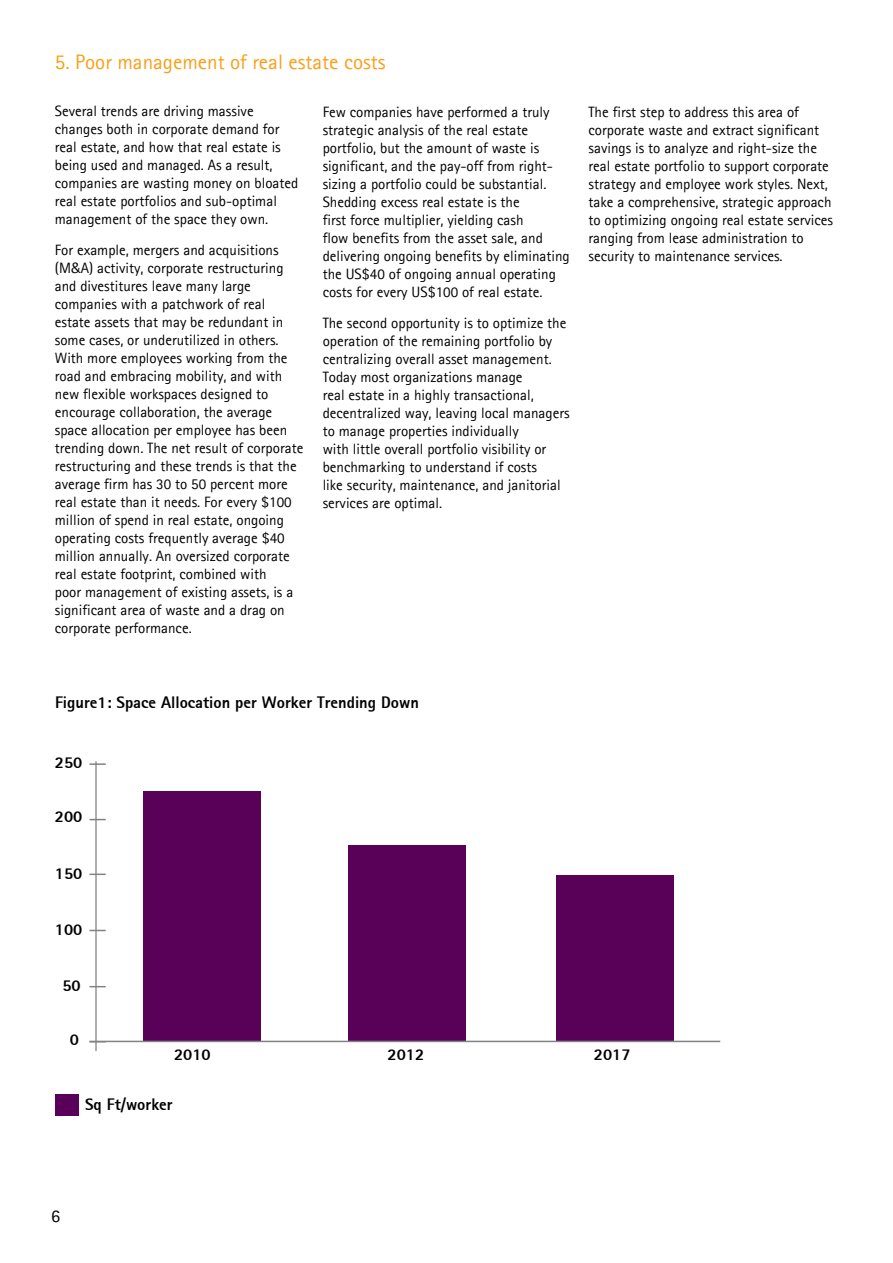
<style>
.page{position:relative;width:893px;height:1263px;background:#fff}
.page>*{position:absolute;margin:0;border:0;box-sizing:border-box;transform-origin:0 0}
.t1{font:21px "Agfa Rotis Sans Serif";color:#f9a01b}
.t2{font:18px "Agfa Rotis Sans Serif";color:#000}
.t3{font:16.5px "Agfa Rotis Sans Serif Ex Bd";color:#000}
.t4{font:15px/18px "Agfa Rotis Sans Serif";color:#000}
</style>
<div class="page">
<div style="left:144px;top:791px;width:117px;height:251px;background:#590058"></div>
<div style="left:349px;top:845px;width:117px;height:197px;background:#590058"></div>
<div style="left:556px;top:875px;width:117px;height:167px;background:#590058"></div>
<hr style="left:95px;top:761px;width:2px;height:290px;background:#939598">
<hr style="left:90px;top:1041px;width:630px;height:1px;background:#808285">
<svg style="left:90px;top:819px;width:16px;height:1px"></svg>
<svg style="left:90px;top:763px;width:16px;height:2px"></svg>
<svg style="left:90px;top:873px;width:16px;height:2px"></svg>
<svg style="left:90px;top:930px;width:16px;height:1px"></svg>
<svg style="left:90px;top:986px;width:16px;height:1px"></svg>
<div style="left:55px;top:1094px;width:24px;height:21px;background:#590058"></div>
<h1 class="t1" style="left:55px;top:50px;width:332px">5. Poor management of real estate costs</h1>
<p class="t4" style="left:55px;top:102px;width:245px">Several trends are driving massive changes both in corporate demand for real estate, and how that real estate is being used and managed. As a result, companies are wasting money on bloated real estate portfolios and sub-optimal management of the space they own.</p>
<p class="t4" style="left:55px;top:241px;width:250px">For example, mergers and acquisitions (M&amp;A) activity, corporate restructuring and divestitures leave many large companies with a patchwork of real estate assets that may be redundant in some cases, or underutilized in others.<br>With more employees working from the road and embracing mobility, and with new flexible workspaces designed to encourage collaboration, the average space allocation per employee has been trending down. The net result of corporate restructuring and these trends is that the average firm has 30 to 50 percent more real estate than it needs. For every $100 million of spend in real estate, ongoing operating costs frequently average $40 million annually. An oversized corporate real estate footprint, combined with<br>poor management of existing assets, is a significant area of waste and a drag on corporate performance.</p>
<p class="t4" style="left:323px;top:102px;width:249px">Few companies have performed a truly strategic analysis of the real estate portfolio, but the amount of waste is significant, and the pay-off from right&shy;sizing a portfolio could be substantial.<br>Shedding excess real estate is the<br>first force multiplier, yielding cash<br>flow benefits from the asset sale, and delivering ongoing benefits by eliminating the US$40 of ongoing annual operating costs for every US$100 of real estate.</p>
<p class="t4" style="left:323px;top:314px;width:248px">The second opportunity is to optimize the operation of the remaining portfolio by centralizing overall asset management.<br>Today most organizations manage<br>real estate in a highly transactional, decentralized way, leaving local managers to manage properties individually<br>with little overall portfolio visibility or benchmarking to understand if costs<br>like security, maintenance, and janitorial services are optimal.</p>
<p class="t4" style="left:588px;top:102px;width:246px">The first step to address this area of corporate waste and extract significant savings is to analyze and right-size the real estate portfolio to support corporate strategy and employee work styles. Next, take a comprehensive, strategic approach to optimizing ongoing real estate services ranging from lease administration to security to maintenance services.</p>
<p class="t3" style="left:55px;top:692px;width:365px">Figure1: Space Allocation per Worker Trending Down</p>
<p class="t3" style="left:55px;top:752px;width:29px">250</p>
<p class="t3" style="left:55px;top:806px;width:29px">200</p>
<p class="t3" style="left:55px;top:862px;width:29px">150</p>
<p class="t3" style="left:55px;top:919px;width:29px">100</p>
<p class="t3" style="left:62px;top:975px;width:20px">50</p>
<p class="t3" style="left:70px;top:1029px;width:11px">0</p>
<p class="t3" style="left:174px;top:1044px;width:38px">2010</p>
<p class="t3" style="left:85px;top:1094px;width:89px">Sq Ft/worker</p>
<p class="t2" style="left:51px;top:1205px;width:10px">6</p>
<p class="t3" style="left:388px;top:1044px;width:38px">2012</p>
<p class="t3" style="left:594px;top:1044px;width:38px">2017</p>
</div>
